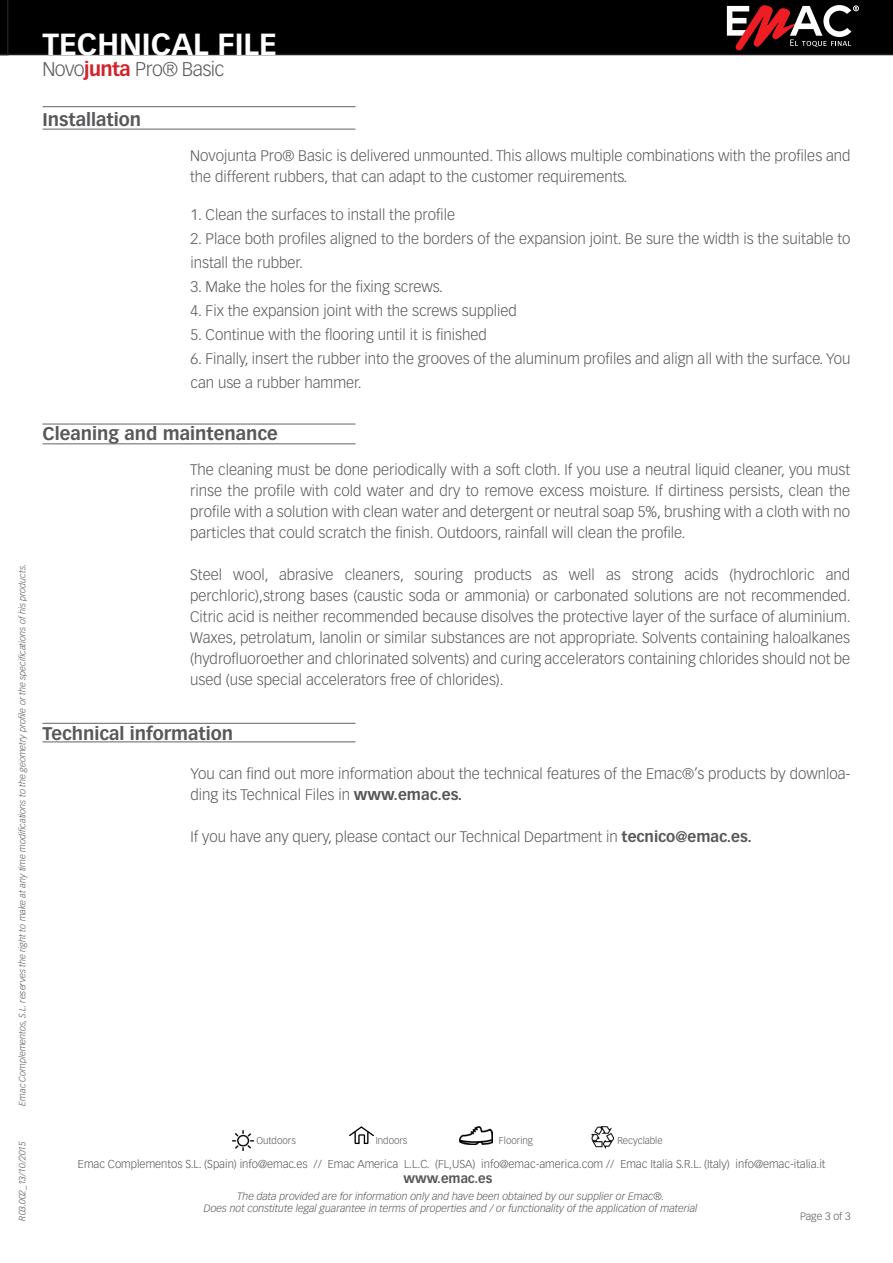
<style>
.page{position:relative;width:893px;height:1263px;background:#fff}
.page>*{position:absolute;margin:0;border:0;box-sizing:border-box;transform-origin:0 0}
.t1{font:700 30px "Vectora LT Std";color:#fff}
.t2{font:300 19.5px "Vectora LT Std";letter-spacing:-.03em;color:#57585a}
.t3{font:700 18px "Vectora LT Std";color:#57585a}
.Párrafo_14{font:300 15px/21px "Vectora LT Std";color:#57585a}
.t4{font:700 12.75px "Vectora LT Std";color:#57585a}
.t5{font:300 11.25px "Vectora LT Std";color:#57585a}
.t6{font:italic 300 10.5px/12.6px "Vectora LT Std";color:#57585a;text-align:center}
.t7{font:300 10.5px "Vectora LT Std";color:#57585a}
.t8{font:300 9.75px "Vectora LT Std";color:#57585a}
.t9{font:italic 300 9px "Vectora LT Std";color:#57585a}
.s1{font-weight:700;color:#d1232a}
.s2{font-weight:700}
</style>
<div class="page">
<div style="left:9px;top:0;width:884px;height:55px;background:#000"></div>
<hr style="left:43px;top:723px;width:312px;height:1px;background:#636366">
<hr style="left:43px;top:741px;width:312px;height:1px;background:#636366">
<svg style="left:727px;top:5px;width:132px;height:45px"></svg>
<svg style="left:0;top:0;width:9px;height:55px"></svg>
<hr style="left:43px;top:443px;width:312px;height:1px;background:#636366">
<hr style="left:43px;top:424px;width:312px;height:1px;background:#636366">
<img style="left:592px;top:1126px;width:21px;height:23px">
<svg style="left:349px;top:1126px;width:25px;height:18px"></svg>
<img style="left:233px;top:1130px;width:21px;height:21px">
<img style="left:460px;top:1127px;width:33px;height:17px">
<hr style="left:43px;top:106px;width:312px;height:1px;background:#636366">
<hr style="left:43px;top:129px;width:312px;height:1px;background:#636366">
<p class="t9" style="left:17px;top:1106px;width:543px;rotate:-90deg">Emac Complementos, S.L. reserves the right to make at any time modifications to the geometry profile or the specifications of his products.</p>
<p class="t9" style="left:17px;top:1220px;width:81px;rotate:-90deg">R03.002_13/10/2015</p>
<h1 class="t1" style="left:43px;top:26px;width:236px">TECHNICAL FILE</h1>
<p class="t2" style="left:43px;top:58px;width:183px">Novo<span class="s1">junta</span> Pro® Basic</p>
<p class="t3" style="left:43px;top:108px;width:100px">Installation</p>
<p class="Párrafo_14" style="left:190px;top:145px;width:662px">Novojunta Pro® Basic is delivered unmounted. This allows multiple combinations with the profiles and the different rubbers, that can adapt to the customer requirements.</p>
<p class="Párrafo_14" style="left:190px;top:204px;width:266px">1. Clean the surfaces to install the profile</p>
<p class="Párrafo_14" style="left:190px;top:227px;width:661px;line-height:24px">2. Place both profiles aligned to the borders of the expansion joint. Be sure the width is the suitable to install the rubber.</p>
<p class="Párrafo_14" style="left:190px;top:276px;width:254px">3. Make the holes for the fixing screws.</p>
<p class="Párrafo_14" style="left:190px;top:300px;width:328px">4. Fix the expansion joint with the screws supplied</p>
<p class="Párrafo_14" style="left:190px;top:324px;width:298px">5. Continue with the flooring until it is finished</p>
<p class="Párrafo_14" style="left:190px;top:347px;width:661px;line-height:24px">6. Finally, insert the rubber into the grooves of the aluminum profiles and align all with the surface. You can use a rubber hammer.</p>
<p class="t3" style="left:43px;top:423px;width:237px">Cleaning and maintenance</p>
<p class="Párrafo_14" style="left:190px;top:459px;width:661px;text-align:justify">The cleaning must be done periodically with a soft cloth. If you use a neutral liquid cleaner, you must rinse the profile with cold water and dry to remove excess moisture. If dirtiness persists, clean the profile with a solution with clean water and detergent or neutral soap 5%, brushing with a cloth with no particles that could scratch the finish. Outdoors, rainfall will clean the profile.</p>
<p class="Párrafo_14" style="left:190px;top:564px;width:662px;text-align:justify">Steel wool, abrasive cleaners, souring products as well as strong acids (hydrochloric and perchloric),strong bases (caustic soda or ammonia) or carbonated solutions are not recommended.<br>Citric acid is neither recommended because disolves the protective layer of the surface of aluminium.<br>Waxes, petrolatum, lanolin or similar substances are not appropriate. Solvents containing haloalkanes (hydrofluoroether and chlorinated solvents) and curing accelerators containing chlorides should not be used (use special accelerators free of chlorides).</p>
<p class="t3" style="left:43px;top:722px;width:192px">Technical information</p>
<p class="Párrafo_14" style="left:190px;top:764px;width:661px">You can find out more information about the technical features of the Emac®’s products by downloa&shy;ding its Technical Files in <span class="s2">www.emac.es.</span></p>
<p class="Párrafo_14" style="left:190px;top:827px;width:563px">If you have any query, please contact our Technical Department in <span class="s2">tecnico@emac.es.</span></p>
<p class="t8" style="left:256px;top:1135px;width:41px">Outdoors</p>
<p class="t8" style="left:376px;top:1135px;width:33px">Indoors</p>
<p class="t8" style="left:499px;top:1135px;width:36px">Flooring</p>
<p class="t8" style="left:617px;top:1135px;width:47px">Recyclable</p>
<p class="t5" style="left:78px;top:1157px;width:749px">Emac Complementos S.L. (Spain) info@emac.es // Emac America L.L.C. (FL,USA) info@emac-america.com // Emac Italia S.R.L. (Italy) info@emac-italia.it</p>
<p class="t4" style="left:404px;top:1170px;width:90px">www.emac.es</p>
<p class="t6" style="left:204px;top:1190px;width:495px">The data provided are for information only and have been obtained by our supplier or Emac®.<br>Does not constitute legal guarantee in terms of properties and / or functionality of the application of material</p>
<p class="t7" style="left:800px;top:1210px;width:52px">Page 3 of 3</p>
</div>
